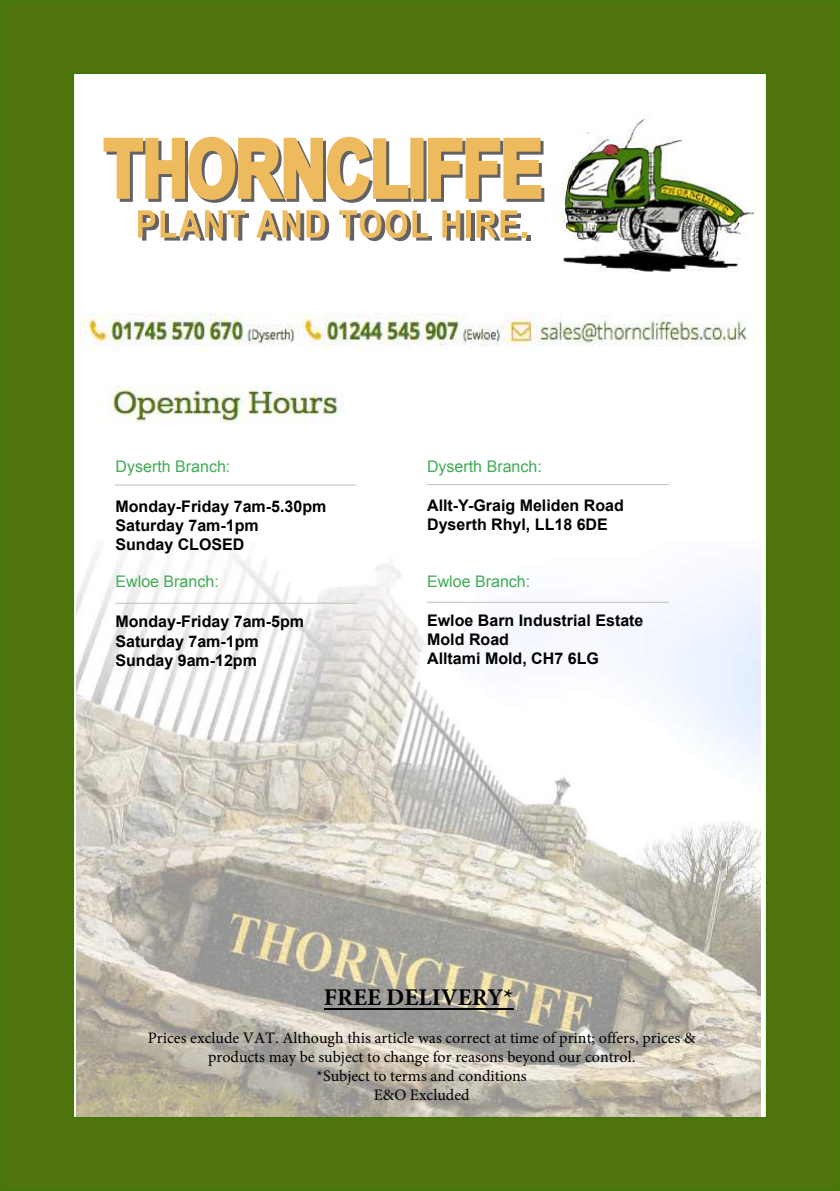
<style>
.page{position:relative;width:840px;height:1191px;background:#fff}
.page>*{position:absolute;margin:0;border:0;box-sizing:border-box;transform-origin:0 0}
.t1{font:700 24px "Minion Pro";color:#000}
.t2{font:700 16px/19.2px "Arial";color:#000}
.t3{font:16px/19.2px "Minion Pro";color:#000;text-align:center}
.t4{font:16px "Arial";color:#40aa55}
.t5{font:16px "Arial";color:#40aa55}
.s1{font-style:inherit}
</style>
<div class="page">
<div style="left:1px;top:1px;width:837px;height:1189px;background:#50750e"></div>
<div style="left:72px;top:72px;width:695px;height:1047px;background:#fff;border:2px solid #447809"></div>
<img style="left:555px;top:118px;width:198px;height:155px">
<img style="left:77px;top:547px;width:683px;height:569px">
<img style="left:102px;top:386px;width:241px;height:38px">
<img style="left:81px;top:313px;width:667px;height:37px">
<hr style="left:115px;top:603px;width:242px;height:1px;background:#bfc0bb">
<hr style="left:427px;top:484px;width:241px;height:1px;background:#bfc0bb">
<hr style="left:427px;top:602px;width:241px;height:1px;background:#bfc0bb">
<svg style="left:103px;top:137px;width:441px;height:66px"></svg>
<svg style="left:470px;top:213px;width:4px;height:27px"></svg>
<svg style="left:138px;top:210px;width:111px;height:30px"></svg>
<svg style="left:256px;top:210px;width:73px;height:30px"></svg>
<svg style="left:339px;top:210px;width:93px;height:31px"></svg>
<svg style="left:442px;top:210px;width:22px;height:30px"></svg>
<hr style="left:466px;top:210px;width:4px;height:28px;background:#eeba5e">
<svg style="left:476px;top:210px;width:54px;height:30px"></svg>
<hr style="left:114px;top:484px;width:242px;height:1px;background:#bfc0bb">
<hr style="left:324px;top:1008px;width:189px;height:1px;background:#000">
<p class="t4" style="left:115px;top:455px;width:116px">Dyserth <span class="s1">Branch:</span></p>
<p class="t4" style="left:427px;top:455px;width:116px">Dyserth <span class="s1">Branch:</span></p>
<p class="t2" style="left:115px;top:497px;width:212px">Monday-Friday 7am-5.30pm<br>Saturday 7am-1pm<br>Sunday CLOSED</p>
<p class="t2" style="left:427px;top:496px;width:198px">Allt-Y-Graig Meliden Road<br>Dyserth Rhyl, LL18 6DE</p>
<p class="t5" style="left:115px;top:571px;width:105px">Ewloe Branch:</p>
<p class="t5" style="left:427px;top:571px;width:105px">Ewloe Branch:</p>
<p class="t2" style="left:115px;top:612px;width:190px">Monday-Friday 7am-5pm<br>Saturday 7am-1pm<br>Sunday 9am-12pm</p>
<p class="t2" style="left:427px;top:611px;width:218px">Ewloe Barn Industrial Estate<br>Mold Road<br>Alltami Mold, CH7 6LG</p>
<h1 class="t1" style="left:324px;top:980px;width:190px">FREE DELIVERY*</h1>
<p class="t3" style="left:148px;top:1027px;width:548px">Prices exclude VAT. Although this article was correct at time of print; offers, prices &amp; products may be subject to change for reasons beyond our control.<br>*Subject to terms and conditions<br>E&amp;O Excluded</p>
</div>
